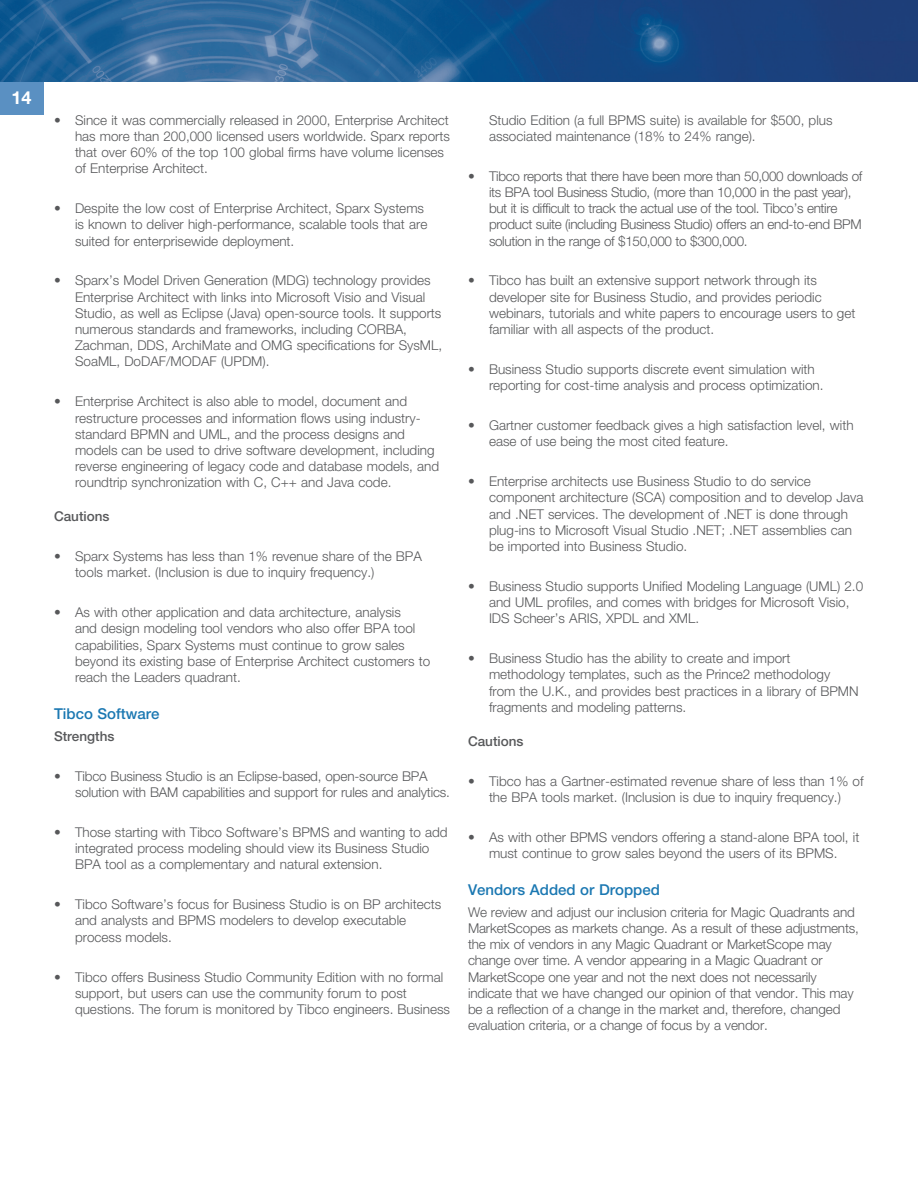
<style>
.page{position:relative;width:918px;height:1188px;background:#fff}
.page>*{position:absolute;margin:0;border:0;box-sizing:border-box;transform-origin:0 0}
.t1{font:700 18px "Helvetica Neue LT";color:#fff}
.subhead{font:500 15px "Helvetica Neue LT";color:#1b78b2}
.bullet{font:300 13.5px/16.2px "Helvetica Neue LT";color:#57585a}
.body{font:300 13.5px/16.2px "Helvetica Neue LT";letter-spacing:-.01em;color:#57585a}
.bullet-2{font:300 13.5px/16.2px "Helvetica Neue LT";letter-spacing:-.025em;color:#57585a}
.body-2{font:500 13.5px "Helvetica Neue LT";color:#57585a}
</style>
<div class="page">
<div style="left:0;top:79px;width:44px;height:36px;background:#5a90c2"></div>
<img style="left:0;top:0;width:918px;height:81px">
<h1 class="t1" style="left:12px;top:87px;width:22px">14</h1>
<p class="bullet" style="left:75px;top:111px;width:376px;text-indent:-21px">• Since it was commercially released in 2000, Enterprise Architect has more than 200,000 licensed users worldwide. Sparx reports that over 60% of the top 100 global firms have volume licenses of Enterprise Architect.</p>
<p class="bullet" style="left:75px;top:200px;width:354px;text-indent:-21px">• Despite the low cost of Enterprise Architect, Sparx Systems is known to deliver high-performance, scalable tools that are suited for enterprisewide deployment.</p>
<p class="bullet" style="left:75px;top:272px;width:369px;text-indent:-21px">• Sparx’s Model Driven Generation (MDG) technology provides Enterprise Architect with links into Microsoft Visio and Visual Studio, as well as Eclipse (Java) open-source tools. It supports numerous standards and frameworks, including CORBA, Zachman, DDS, ArchiMate and OMG specifications for SysML, SoaML, DoDAF/MODAF (UPDM).</p>
<p class="bullet" style="left:75px;top:393px;width:366px;text-indent:-21px">• Enterprise Architect is also able to model, document and restructure processes and information flows using industry&shy;standard BPMN and UML, and the process designs and models can be used to drive software development, including reverse engineering of legacy code and database models, and roundtrip synchronization with C, C++ and Java code.</p>
<p class="body-2" style="left:54px;top:508px;width:57px">Cautions</p>
<p class="bullet" style="left:75px;top:548px;width:348px;text-indent:-21px">• Sparx Systems has less than 1% revenue share of the BPA tools market. (Inclusion is due to inquiry frequency.)</p>
<p class="bullet" style="left:75px;top:604px;width:357px;text-indent:-21px">• As with other application and data architecture, analysis<br>and design modeling tool vendors who also offer BPA tool capabilities, Sparx Systems must continue to grow sales beyond its existing base of Enterprise Architect customers to reach the Leaders quadrant.</p>
<p class="subhead" style="left:54px;top:705px;width:107px">Tibco Software</p>
<p class="body-2" style="left:54px;top:728px;width:62px">Strengths</p>
<p class="bullet" style="left:75px;top:768px;width:377px;text-indent:-21px">• Tibco Business Studio is an Eclipse-based, open-source BPA solution with BAM capabilities and support for rules and analytics.</p>
<p class="bullet" style="left:75px;top:824px;width:374px;text-indent:-21px">• Those starting with Tibco Software’s BPMS and wanting to add integrated process modeling should view its Business Studio<br>BPA tool as a complementary and natural extension.</p>
<p class="bullet" style="left:75px;top:896px;width:368px;text-indent:-21px">• Tibco Software’s focus for Business Studio is on BP architects and analysts and BPMS modelers to develop executable process models.</p>
<p class="bullet" style="left:75px;top:968px;width:377px;text-indent:-21px">• Tibco offers Business Studio Community Edition with no formal support, but users can use the community forum to post questions. The forum is monitored by Tibco engineers. Business</p>
<p class="bullet" style="left:489px;top:111px;width:345px">Studio Edition (a full BPMS suite) is available for $500, plus associated maintenance (18% to 24% range).</p>
<p class="bullet-2" style="left:489px;top:168px;width:375px;text-indent:-21px">• Tibco reports that there have been more than 50,000 downloads of its BPA tool Business Studio, (more than 10,000 in the past year), but it is difficult to track the actual use of the tool. Tibco’s entire product suite (including Business Studio) offers an end-to-end BPM solution in the range of $150,000 to $300,000.</p>
<p class="bullet" style="left:489px;top:272px;width:368px;text-indent:-21px">• Tibco has built an extensive support network through its developer site for Business Studio, and provides periodic webinars, tutorials and white papers to encourage users to get familiar with all aspects of the product.</p>
<p class="bullet" style="left:489px;top:361px;width:336px;text-indent:-21px">• Business Studio supports discrete event simulation with reporting for cost-time analysis and process optimization.</p>
<p class="bullet" style="left:489px;top:417px;width:366px;text-indent:-21px">• Gartner customer feedback gives a high satisfaction level, with ease of use being the most cited feature.</p>
<p class="bullet" style="left:489px;top:473px;width:376px;text-indent:-21px">• Enterprise architects use Business Studio to do service component architecture (SCA) composition and to develop Java and .NET services. The development of .NET is done through plug-ins to Microsoft Visual Studio .NET; .NET assemblies can be imported into Business Studio.</p>
<p class="bullet" style="left:489px;top:578px;width:376px;text-indent:-21px">• Business Studio supports Unified Modeling Language (UML) 2.0 and UML profiles, and comes with bridges for Microsoft Visio,<br>IDS Scheer’s ARIS, XPDL and XML.</p>
<p class="bullet" style="left:489px;top:650px;width:371px;text-indent:-21px">• Business Studio has the ability to create and import methodology templates, such as the Prince2 methodology from the U.K., and provides best practices in a library of BPMN fragments and modeling patterns.</p>
<p class="body-2" style="left:468px;top:733px;width:57px">Cautions</p>
<p class="bullet" style="left:468px;top:772px;width:397px;text-align:center">• Tibco has a Gartner-estimated revenue share of less than 1% of the BPA tools market. (Inclusion is due to inquiry frequency.)</p>
<p class="bullet" style="left:468px;top:829px;width:393px;text-align:center">• As with other BPMS vendors offering a stand-alone BPA tool, it must continue to grow sales beyond the users of its BPMS.</p>
<p class="subhead" style="left:468px;top:881px;width:193px">Vendors Added or Dropped</p>
<p class="body" style="left:468px;top:904px;width:393px">We review and adjust our inclusion criteria for Magic Quadrants and MarketScopes as markets change. As a result of these adjustments, the mix of vendors in any Magic Quadrant or MarketScope may change over time. A vendor appearing in a Magic Quadrant or MarketScope one year and not the next does not necessarily indicate that we have changed our opinion of that vendor. This may be a reflection of a change in the market and, therefore, changed evaluation criteria, or a change of focus by a vendor.</p>
</div>
